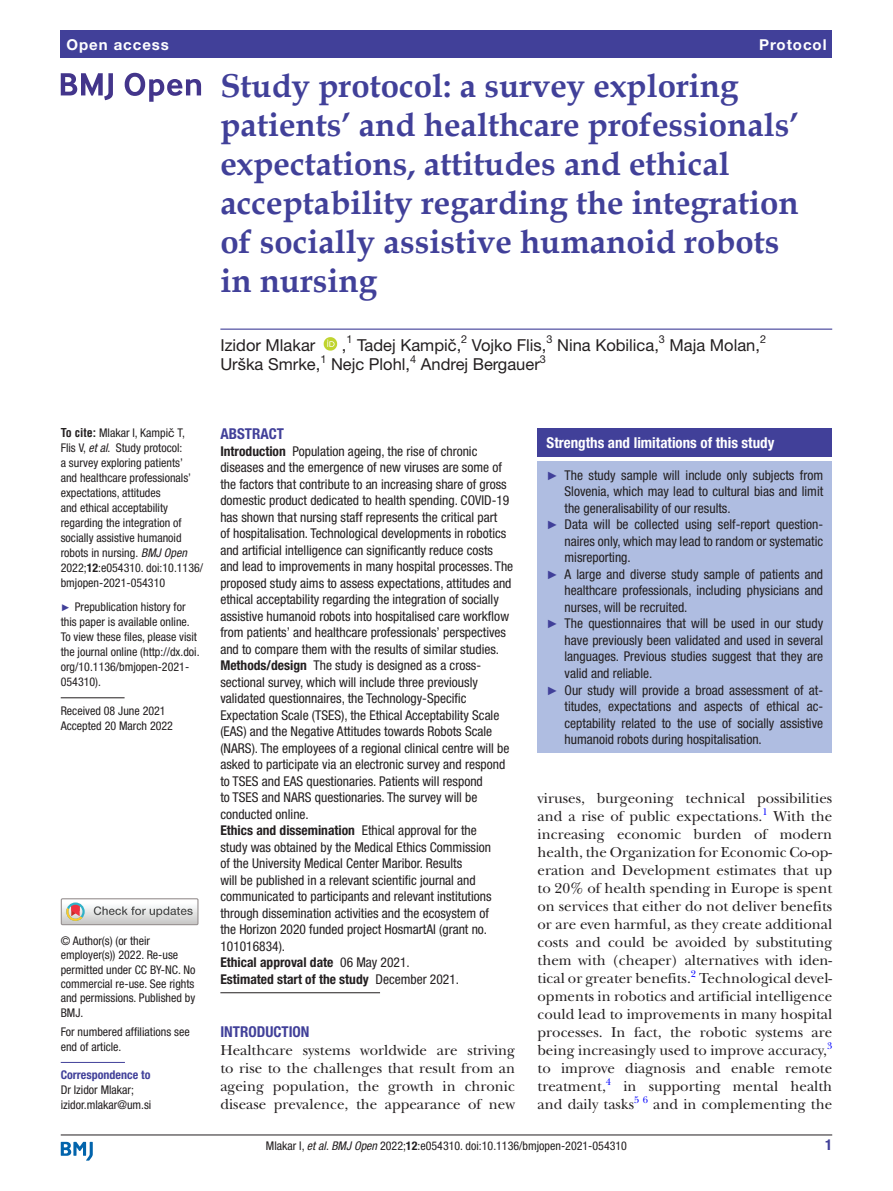
<style>
.page{position:relative;width:893px;height:1191px;background:#fff}
.page>*{position:absolute;margin:0;border:0;box-sizing:border-box;transform-origin:0 0}
.t1{font:700 33px/39px "Book Antiqua";color:#414099}
.t2{font:16.5px "Helvetica Neue LT Std";color:#231f20}
.t3{font:15px/18px "New Baskerville";color:#231f20;text-align:justify}
.t4{font:700 condensed 15px "Helvetica Neue LT Std";color:#fff}
.t5{font:700 condensed 15px "Helvetica Neue LT Std";color:#414099}
.t6{font:700 15px "Helvetica Neue LT Std";letter-spacing:.065em;color:#fff}
.t7{font:condensed 13.5px/16.5px "Helvetica Neue LT Std";color:#231f20}
.t8{font:condensed 12px/15px "Helvetica Neue LT Std";color:#231f20}
.t9{font:700 condensed 12px "Helvetica Neue LT Std";color:#414099}
.t10{font:10.95px "Helvetica Neue LT Std";color:#231f20}
.t11{font:9.9px "New Baskerville";color:#00f}
.s1{font-family:"Helvetica Neue LT Pro"}
.s2{font-family:"Helvetica LT Std";font-weight:700}
.s3{font-family:"Helvetica Neue LT Pro";font-stretch:normal}
.s4{font-style:italic}
.s5{font-weight:700}
.s6{font-family:"Arial";font-stretch:normal;font-size:9.75px;color:#414099}
.s7{font-family:"Arial";font-stretch:normal;font-size:12px;color:#414099}
</style>
<div class="page">
<hr style="left:61px;top:1134px;width:771px;height:1px;background:#231f20">
<svg style="left:61px;top:1141px;width:32px;height:19px"></svg>
<div style="left:61px;top:31px;width:771px;height:27px;background:#414099"></div>
<hr style="left:220px;top:328px;width:612px;height:2px;background:#414099">
<svg style="left:324px;top:337px;width:13px;height:14px"></svg>
<hr style="left:61px;top:697px;width:64px;height:1px;background:#231f20">
<hr style="left:61px;top:1062px;width:64px;height:1px;background:#414099">
<svg style="left:61px;top:73px;width:52px;height:27px"></svg>
<svg style="left:125px;top:73px;width:76px;height:29px"></svg>
<div style="left:61px;top:898px;width:138px;height:27px;border:1px solid #969090"></div>
<svg style="left:61px;top:898px;width:137px;height:26px"></svg>
<hr style="left:220px;top:992px;width:160px;height:1px;background:#231f20">
<div style="left:538px;top:428px;width:294px;height:29px;background:#414099"></div>
<div style="left:538px;top:461px;width:294px;height:292px;background:#afbde1"></div>
<p class="t6" style="left:66px;top:35px;width:104px">Open access</p>
<p class="t6" style="left:759px;top:35px;width:69px">Protocol</p>
<h1 class="t1" style="left:220px;top:66px;width:580px">Study protocol: a survey exploring patients’ and healthcare professionals’ expectations, attitudes and ethical acceptability regarding the integration of socially assistive humanoid robots in nursing</h1>
<p class="t2" style="left:220px;top:335px;width:97px">Izidor Mlakar</p>
<p class="t2" style="left:342px;top:335px;width:6px">,</p>
<p class="t10" style="left:346px;top:333px;width:8px">1</p>
<p class="t2" style="left:357px;top:335px;width:106px">Tadej Kampi<span class="s1">č</span>,</p>
<p class="t10" style="left:461px;top:333px;width:8px">2</p>
<p class="t2" style="left:472px;top:335px;width:76px">Vojko Flis,</p>
<p class="t10" style="left:546px;top:333px;width:8px">3</p>
<p class="t2" style="left:557px;top:335px;width:103px">Nina Kobilica,</p>
<p class="t10" style="left:659px;top:333px;width:8px">3</p>
<p class="t2" style="left:670px;top:335px;width:92px">Maja Molan,</p>
<p class="t10" style="left:760px;top:333px;width:8px">2</p>
<p class="t2" style="left:220px;top:354px;width:101px">Urška Smrke,</p>
<p class="t10" style="left:320px;top:352px;width:8px">1</p>
<p class="t2" style="left:331px;top:354px;width:81px">Nejc Plohl,</p>
<p class="t10" style="left:410px;top:352px;width:8px">4</p>
<p class="t2" style="left:421px;top:354px;width:121px">Andrej Bergauer</p>
<p class="t10" style="left:540px;top:352px;width:8px">3</p>
<p class="t8" style="left:61px;top:425px;width:144px"><span class="s2">To cite:</span> Mlakar I, Kampi<span class="s3">č</span> T,<br>Flis V, <span class="s4">et al</span>. Study protocol:<br>a survey exploring patients’<br>and healthcare professionals’ expectations, attitudes<br>and ethical acceptability regarding the integration of socially assistive humanoid robots in nursing. <span class="s4">BMJ Open<br></span>2022;<span class="s5">12</span>:e054310. doi:10.1136/ bmjopen-2021-054310</p>
<p class="t8" style="left:61px;top:599px;width:140px"><span class="s6">►</span> Prepublication history for this paper is available online.<br>To view these files, please visit the journal online (http://dx.doi. org/10.1136/bmjopen-2021-<br>054310).</p>
<p class="t8" style="left:61px;top:703px;width:114px">Received 08 June 2021<br>Accepted 20 March 2022</p>
<p class="t8" style="left:61px;top:933px;width:136px;line-height:14.4px">© Author(s) (or their employer(s)) 2022. Re-use permitted under CC BY-NC. No commercial re-use. See rights and permissions. Published by<br>BMJ.</p>
<p class="t8" style="left:61px;top:1024px;width:130px">For numbered affiliations see end of article.</p>
<p class="t9" style="left:61px;top:1067px;width:91px">Correspondence to</p>
<p class="t8" style="left:61px;top:1082px;width:92px">Dr Izidor Mlakar; izidor.mlakar@um.si</p>
<p class="t5" style="left:220px;top:425px;width:65px">ABSTRACT</p>
<p class="t7" style="left:220px;top:442px;width:294px"><span class="s5">Introduction</span> Population ageing, the rise of chronic diseases and the emergence of new viruses are some of the factors that contribute to an increasing share of gross domestic product dedicated to health spending. COVID-19 has shown that nursing staff represents the critical part<br>of hospitalisation. Technological developments in robotics and artificial intelligence can significantly reduce costs and lead to improvements in many hospital processes. The proposed study aims to assess expectations, attitudes and ethical acceptability regarding the integration of socially assistive humanoid robots into hospitalised care workflow from patients’ and healthcare professionals’ perspectives and to compare them with the results of similar studies.<br><span class="s5">Methods/design</span> The study is designed as a cross&shy;sectional survey, which will include three previously validated questionnaires, the Technology-Specific Expectation Scale (TSES), the Ethical Acceptability Scale (EAS) and the Negative Attitudes towards Robots Scale (NARS). The employees of a regional clinical centre will be asked to participate via an electronic survey and respond to TSES and EAS questionaries. Patients will respond<br>to TSES and NARS questionaries. The survey will be conducted online.<br><span class="s5">Ethics and dissemination</span> Ethical approval for the<br>study was obtained by the Medical Ethics Commission<br>of the University Medical Center Maribor. Results<br>will be published in a relevant scientific journal and communicated to participants and relevant institutions through dissemination activities and the ecosystem of<br>the Horizon 2020 funded project HosmartAI (grant no.<br>101016834).<br><span class="s5">Ethical approval date</span> 06 May 2021.<br><span class="s5">Estimated start of the study</span> December 2021.</p>
<p class="t5" style="left:220px;top:1023px;width:91px">INTRODUCTION</p>
<p class="t3" style="left:220px;top:1041px;width:296px">Healthcare systems worldwide are striving to rise to the challenges that result from an ageing population, the growth in chronic disease prevalence, the appearance of new</p>
<p class="t4" style="left:547px;top:434px;width:229px">Strengths and limitations of this study</p>
<p class="t7" style="left:547px;top:467px;width:278px"><span class="s7">►</span> The study sample will include only subjects from</p>
<p class="t7" style="left:565px;top:483px;width:260px">Slovenia, which may lead to cultural bias and limit</p>
<p class="t7" style="left:565px;top:500px;width:168px">the generalisability of our results.</p>
<p class="t7" style="left:547px;top:516px;width:278px"><span class="s7">►</span> Data will be collected using self-report question-</p>
<p class="t7" style="left:565px;top:533px;width:260px">naires only, which may lead to random or systematic</p>
<p class="t7" style="left:565px;top:549px;width:68px">misreporting.</p>
<p class="t7" style="left:547px;top:566px;width:278px"><span class="s7">►</span> A large and diverse study sample of patients and</p>
<p class="t7" style="left:565px;top:582px;width:260px">healthcare professionals, including physicians and</p>
<p class="t7" style="left:565px;top:599px;width:124px">nurses, will be recruited.</p>
<p class="t7" style="left:547px;top:615px;width:278px"><span class="s7">►</span> The questionnaires that will be used in our study</p>
<p class="t7" style="left:565px;top:632px;width:260px">have previously been validated and used in several</p>
<p class="t7" style="left:565px;top:648px;width:260px">languages. Previous studies suggest that they are</p>
<p class="t7" style="left:565px;top:665px;width:89px">valid and reliable.</p>
<p class="t7" style="left:547px;top:681px;width:278px"><span class="s7">►</span> Our study will provide a broad assessment of at-</p>
<p class="t7" style="left:565px;top:698px;width:260px">titudes, expectations and aspects of ethical ac-</p>
<p class="t7" style="left:565px;top:714px;width:260px">ceptability related to the use of socially assistive</p>
<p class="t7" style="left:565px;top:731px;width:199px">humanoid robots during hospitalisation.</p>
<p class="t3" style="left:538px;top:789px;width:296px">viruses, burgeoning technical possibilities and a rise of public expectations.<sup>1</sup> With the increasing economic burden of modern health, the Organization for Economic Co-op&shy;eration and Development estimates that up to 20% of health spending in Europe is spent on services that either do not deliver benefits or are even harmful, as they create additional costs and could be avoided by substituting them with (cheaper) alternatives with iden&shy;tical or greater benefits.</p>
<p class="t11" style="left:691px;top:967px;width:7px">2</p>
<p class="t3" style="left:538px;top:969px;width:296px;text-indent:162px">Technological devel&shy;opments in robotics and artificial intelligence could lead to improvements in many hospital processes. In fact, the robotic systems are being increasingly used to improve accuracy,<sup>3 </sup>to improve diagnosis and enable remote treatment,</p>
<p class="t11" style="left:606px;top:1075px;width:7px">4</p>
<p class="t3" style="left:538px;top:1077px;width:296px;text-indent:86px">in supporting mental health and daily tasks</p>
<p class="t11" style="left:634px;top:1093px;width:15px">5 6</p>
<p class="t3" style="left:653px;top:1095px;width:180px">and in complementing the</p>
<p class="t8" style="left:266px;top:1137px;width:363px">Mlakar I, <span class="s4">et al</span>. <span class="s4">BMJ Open</span> 2022;<span class="s5">12</span>:e054310. doi:10.1136/bmjopen-2021-054310</p>
<p class="t5" style="left:825px;top:1135px;width:9px">1</p>
</div>
